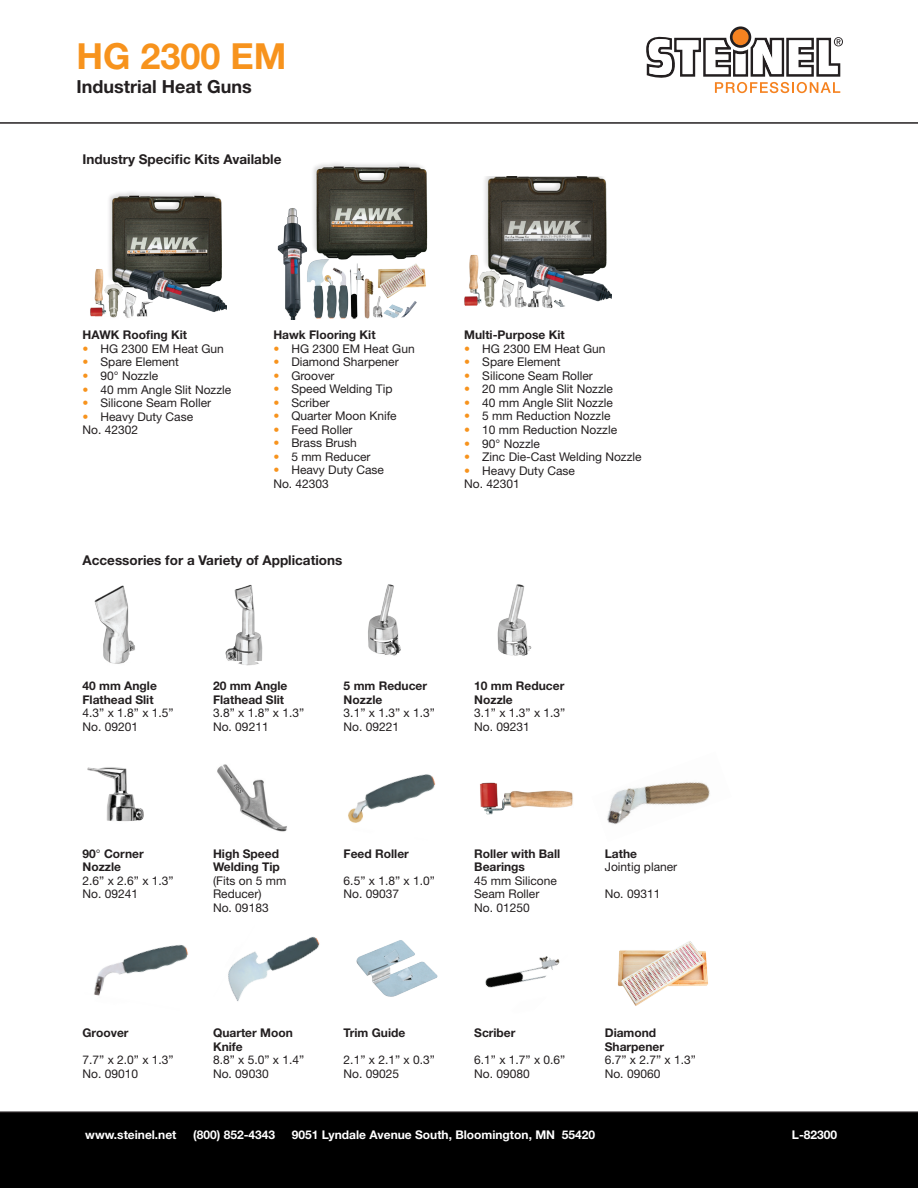
<style>
.page{position:relative;width:918px;height:1188px;background:#fff}
.page>*{position:absolute;margin:0;border:0;box-sizing:border-box;transform-origin:0 0}
.t1{font:700 36px "Helvetica Neue LT Pro";color:#f7931d}
.t2{font:700 18px "Helvetica Neue LT Pro";color:#231f20}
.t3{font:700 13.5px "Helvetica Neue LT Pro";color:#231f20}
.t4{font:12px/13.5px "Helvetica Neue LT Pro";color:#231f20}
.t5{font:700 12px/13.5px "Helvetica Neue LT Pro";color:#231f20}
.t6{font:700 12px "Helvetica Neue LT Pro";color:#fff}
.s1{color:#f7931d}
.s2{font-weight:400}
</style>
<div class="page">
<div style="left:0;top:1111px;width:918px;height:77px;background:#000"></div>
<hr style="left:0;top:122px;width:918px;height:2px;background:#231f20">
<svg style="left:646px;top:26px;width:197px;height:67px"></svg>
<img style="left:618px;top:941px;width:90px;height:65px">
<img style="left:485px;top:956px;width:75px;height:32px">
<img style="left:356px;top:940px;width:82px;height:57px">
<img style="left:94px;top:944px;width:94px;height:52px">
<img style="left:228px;top:936px;width:92px;height:65px">
<img style="left:87px;top:767px;width:57px;height:55px">
<img style="left:348px;top:774px;width:88px;height:49px">
<img style="left:217px;top:764px;width:70px;height:68px">
<img style="left:480px;top:782px;width:93px;height:33px">
<img style="left:607px;top:782px;width:103px;height:43px">
<img style="left:94px;top:585px;width:41px;height:79px">
<img style="left:225px;top:584px;width:38px;height:82px">
<img style="left:368px;top:584px;width:33px;height:72px">
<img style="left:497px;top:584px;width:35px;height:72px">
<img style="left:90px;top:192px;width:137px;height:126px">
<img style="left:278px;top:163px;width:150px;height:157px">
<img style="left:464px;top:176px;width:147px;height:132px">
<h1 class="t1" style="left:77px;top:33px;width:212px">HG 2300 EM</h1>
<h2 class="t2" style="left:77px;top:76px;width:177px">Industrial Heat Guns</h2>
<p class="t3" style="left:83px;top:151px;width:200px">Industry Specific Kits Available</p>
<p class="t5" style="left:83px;top:328px;width:106px">HAWK Roofing Kit</p>
<p class="t4" style="left:83px;top:341px;width:143px"><span class="s1">•</span> HG 2300 EM Heat Gun</p>
<p class="t4" style="left:83px;top:355px;width:98px"><span class="s1">•</span> Spare Element</p>
<p class="t4" style="left:83px;top:369px;width:77px"><span class="s1">•</span> 90° Nozzle</p>
<p class="t4" style="left:83px;top:383px;width:150px"><span class="s1">•</span> 40 mm Angle Slit Nozzle</p>
<p class="t4" style="left:83px;top:396px;width:130px"><span class="s1">•</span> Silicone Seam Roller</p>
<p class="t4" style="left:83px;top:410px;width:112px"><span class="s1">•</span> Heavy Duty Case<br>No. 42302</p>
<p class="t5" style="left:273px;top:328px;width:104px">Hawk Flooring Kit</p>
<p class="t4" style="left:273px;top:341px;width:143px"><span class="s1">•</span> HG 2300 EM Heat Gun</p>
<p class="t4" style="left:273px;top:355px;width:127px"><span class="s1">•</span> Diamond Sharpener</p>
<p class="t4" style="left:273px;top:368px;width:63px"><span class="s1">•</span> Groover</p>
<p class="t4" style="left:273px;top:382px;width:121px"><span class="s1">•</span> Speed Welding Tip</p>
<p class="t4" style="left:273px;top:395px;width:58px"><span class="s1">•</span> Scriber</p>
<p class="t4" style="left:273px;top:409px;width:125px"><span class="s1">•</span> Quarter Moon Knife</p>
<p class="t4" style="left:273px;top:422px;width:81px"><span class="s1">•</span> Feed Roller</p>
<p class="t4" style="left:273px;top:436px;width:85px"><span class="s1">•</span> Brass Brush</p>
<p class="t4" style="left:273px;top:449px;width:99px"><span class="s1">•</span> 5 mm Reducer</p>
<p class="t4" style="left:273px;top:463px;width:112px"><span class="s1">•</span> Heavy Duty Case<br>No. 42303</p>
<p class="t3" style="left:83px;top:552px;width:261px">Accessories for a Variety of Applications</p>
<p class="t5" style="left:464px;top:328px;width:102px">Multi-Purpose Kit</p>
<p class="t4" style="left:464px;top:341px;width:143px"><span class="s1">•</span> HG 2300 EM Heat Gun</p>
<p class="t4" style="left:464px;top:355px;width:98px"><span class="s1">•</span> Spare Element</p>
<p class="t4" style="left:464px;top:368px;width:130px"><span class="s1">•</span> Silicone Seam Roller</p>
<p class="t4" style="left:464px;top:382px;width:150px"><span class="s1">•</span> 20 mm Angle Slit Nozzle</p>
<p class="t4" style="left:464px;top:395px;width:150px"><span class="s1">•</span> 40 mm Angle Slit Nozzle</p>
<p class="t4" style="left:464px;top:409px;width:148px"><span class="s1">•</span> 5 mm Reduction Nozzle</p>
<p class="t4" style="left:464px;top:422px;width:154px"><span class="s1">•</span> 10 mm Reduction Nozzle</p>
<p class="t4" style="left:464px;top:437px;width:77px"><span class="s1">•</span> 90° Nozzle</p>
<p class="t4" style="left:464px;top:450px;width:179px"><span class="s1">•</span> Zinc Die-Cast Welding Nozzle</p>
<p class="t4" style="left:464px;top:464px;width:112px"><span class="s1">•</span> Heavy Duty Case<br>No. 42301</p>
<p class="t5" style="left:83px;top:679px;width:76px">40 mm Angle<br>Flathead Slit</p>
<p class="t4" style="left:83px;top:706px;width:93px">4.3” x 1.8” x 1.5”<br>No. 09201</p>
<p class="t5" style="left:213px;top:679px;width:76px">20 mm Angle<br>Flathead Slit</p>
<p class="t4" style="left:213px;top:706px;width:93px">3.8” x 1.8” x 1.3”<br>No. 09211</p>
<p class="t5" style="left:344px;top:679px;width:85px">5 mm Reducer<br>Nozzle</p>
<p class="t4" style="left:344px;top:706px;width:93px">3.1” x 1.3” x 1.3”<br>No. 09221</p>
<p class="t5" style="left:474px;top:679px;width:92px">10 mm Reducer<br>Nozzle</p>
<p class="t4" style="left:474px;top:706px;width:93px">3.1” x 1.3” x 1.3”<br>No. 09231</p>
<p class="t5" style="left:83px;top:847px;width:63px">90<span class="s2">°</span> Corner<br>Nozzle</p>
<p class="t4" style="left:83px;top:874px;width:93px">2.6” x 2.6” x 1.3”<br>No. 09241</p>
<p class="t5" style="left:213px;top:847px;width:68px">High Speed<br>Welding Tip</p>
<p class="t4" style="left:213px;top:874px;width:75px">(Fits on 5 mm<br>Reducer)<br>No. 09183</p>
<p class="t5" style="left:344px;top:847px;width:67px">Feed Roller</p>
<p class="t4" style="left:344px;top:874px;width:93px">6.5” x 1.8” x 1.0”<br>No. 09037</p>
<p class="t5" style="left:474px;top:847px;width:88px">Roller with Ball<br>Bearings</p>
<p class="t4" style="left:474px;top:874px;width:84px">45 mm Silicone<br>Seam Roller<br>No. 01250</p>
<p class="t5" style="left:605px;top:847px;width:34px">Lathe</p>
<p class="t4" style="left:605px;top:860px;width:74px">Jointig planer</p>
<p class="t4" style="left:605px;top:887px;width:57px">No. 09311</p>
<p class="t5" style="left:83px;top:1026px;width:48px">Groover</p>
<p class="t4" style="left:83px;top:1053px;width:93px">7.7” x 2.0” x 1.3”<br>No. 09010</p>
<p class="t5" style="left:213px;top:1026px;width:81px">Quarter Moon<br>Knife</p>
<p class="t4" style="left:213px;top:1053px;width:93px">8.8” x 5.0” x 1.4”<br>No. 09030</p>
<p class="t5" style="left:344px;top:1026px;width:63px">Trim Guide</p>
<p class="t4" style="left:344px;top:1053px;width:93px">2.1” x 2.1” x 0.3”<br>No. 09025</p>
<p class="t5" style="left:474px;top:1026px;width:43px">Scriber</p>
<p class="t4" style="left:474px;top:1053px;width:93px">6.1” x 1.7” x 0.6”<br>No. 09080</p>
<p class="t5" style="left:605px;top:1026px;width:61px">Diamond<br>Sharpener</p>
<p class="t4" style="left:605px;top:1053px;width:93px">6.7” x 2.7” x 1.3”<br>No. 09060</p>
<p class="t6" style="left:85px;top:1127px;width:93px">www.steinel.net</p>
<p class="t6" style="left:193px;top:1127px;width:84px">(800) 852-4343</p>
<p class="t6" style="left:292px;top:1127px;width:305px">9051 Lyndale Avenue South, Bloomington, MN 55420</p>
<p class="t6" style="left:792px;top:1127px;width:47px">L-82300</p>
</div>
